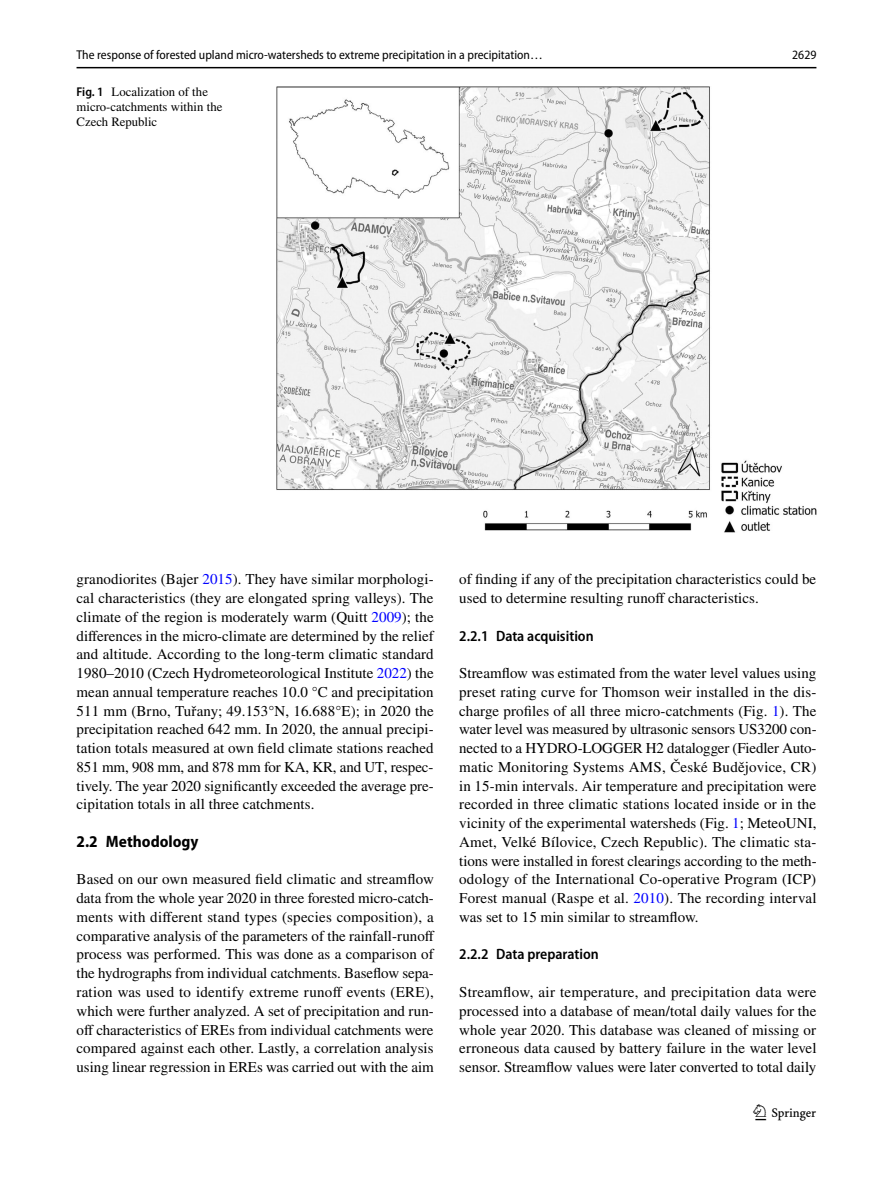
<style>
.page{position:relative;width:893px;height:1187px;background:#fff}
.page>*{position:absolute;margin:0;border:0;box-sizing:border-box;transform-origin:0 0}
.t1{font:22.5px "Springnew Regular 3";color:#000}
.t2{font:700 semi-condensed 16.5px "Myriad Pro";color:#000}
.t3{font:15px/18.8px "STIX";color:#000;text-align:justify}
.t4{font:600 semi-condensed 15px "Myriad Pro";color:#000}
.t5{font:12.75px "Myriad Pro Semi Cn 3";color:#000}
.t6{font:12.75px/15px "STIX";color:#000}
.t7{font:semi-condensed 12.75px "Myriad Pro";color:#000}
.s1{font-family:"Myriad Pro";font-stretch:semi-condensed}
.s2{font-family:"Myriad Pro";font-weight:600;font-stretch:semi-condensed}
.s3{color:#00f}
</style>
<div class="page">
<hr style="left:77px;top:67px;width:739px;height:1px;background:#000">
<img style="left:276px;top:87px;width:540px;height:445px">
<p class="t5" style="left:77px;top:48px;width:468px"><span class="s1">T</span>he response of forested upland micro‑watersheds to extreme precipitation in a precipitation…</p>
<p class="t7" style="left:792px;top:48px;width:26px">2629</p>
<p class="t6" style="left:77px;top:85px;width:147px"><span class="s2">Fig. 1</span> Localization of the micro-catchments within the<br>Czech Republic</p>
<p class="t3" style="left:77px;top:571px;width:359px">granodiorites (Bajer <span class="s3">2015</span>). They have similar morphologi&shy;cal characteristics (they are elongated spring valleys). The climate of the region is moderately warm (Quitt <span class="s3">2009</span>); the differences in the micro-climate are determined by the relief and altitude. According to the long-term climatic standard 1980–2010 (Czech Hydrometeorological Institute <span class="s3">2022</span>) the mean annual temperature reaches 10.0 °C and precipitation 511 mm (Brno, Tuřany; 49.153°N, 16.688°E); in 2020 the precipitation reached 642 mm. In 2020, the annual precipi&shy;tation totals measured at own field climate stations reached 851 mm, 908 mm, and 878 mm for KA, KR, and UT, respec&shy;tively. The year 2020 significantly exceeded the average pre&shy;cipitation totals in all three catchments.</p>
<p class="t2" style="left:77px;top:832px;width:124px">2.2 Methodology</p>
<p class="t3" style="left:77px;top:871px;width:360px">Based on our own measured field climatic and streamflow data from the whole year 2020 in three forested micro-catch&shy;ments with different stand types (species composition), a comparative analysis of the parameters of the rainfall-runoff process was performed. This was done as a comparison of the hydrographs from individual catchments. Baseflow sepa&shy;ration was used to identify extreme runoff events (ERE), which were further analyzed. A set of precipitation and run&shy;off characteristics of EREs from individual catchments were compared against each other. Lastly, a correlation analysis using linear regression in EREs was carried out with the aim</p>
<p class="t3" style="left:459px;top:571px;width:358px">of finding if any of the precipitation characteristics could be used to determine resulting runoff characteristics.</p>
<p class="t4" style="left:459px;top:627px;width:136px">2.2.1 Data acquisition</p>
<p class="t3" style="left:459px;top:664px;width:359px">Streamflow was estimated from the water level values using preset rating curve for Thomson weir installed in the dis&shy;charge profiles of all three micro-catchments (Fig. <span class="s3">1</span>). The water level was measured by ultrasonic sensors US3200 con&shy;nected to a HYDRO-LOGGER H2 datalogger (Fiedler Auto&shy;matic Monitoring Systems AMS, České Budějovice, CR) in 15-min intervals. Air temperature and precipitation were recorded in three climatic stations located inside or in the vicinity of the experimental watersheds (Fig. <span class="s3">1</span>; MeteoUNI, Amet, Velké Bílovice, Czech Republic). The climatic sta&shy;tions were installed in forest clearings according to the meth&shy;odology of the International Co-operative Program (ICP)<br>Forest manual (Raspe et al. <span class="s3">2010</span>). The recording interval was set to 15 min similar to streamflow.</p>
<p class="t4" style="left:459px;top:946px;width:141px">2.2.2 Data preparation</p>
<p class="t3" style="left:459px;top:983px;width:359px">Streamflow, air temperature, and precipitation data were processed into a database of mean/total daily values for the whole year 2020. This database was cleaned of missing or erroneous data caused by battery failure in the water level sensor. Streamflow values were later converted to total daily</p>
<h1 class="t1" style="left:755px;top:1104px;width:62px">1 3</h1>
</div>
